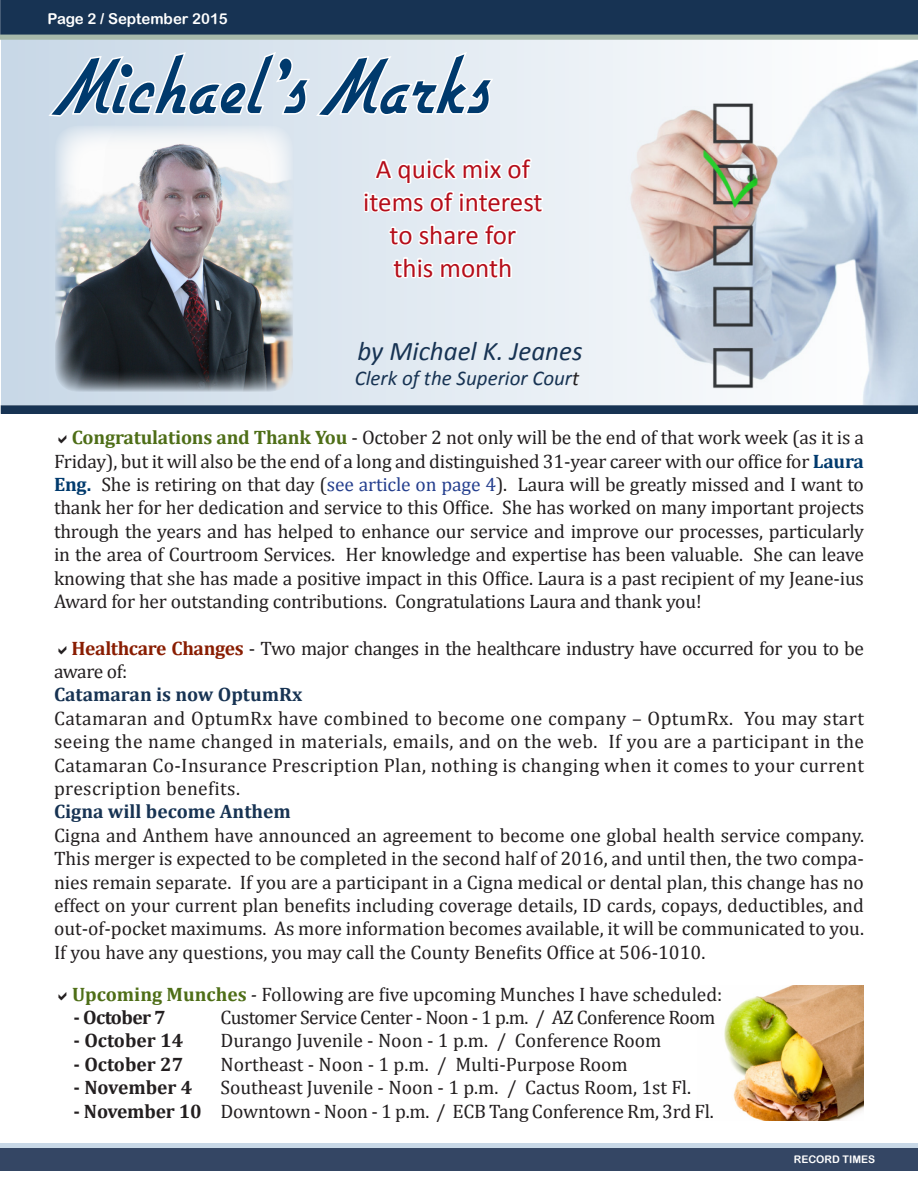
<style>
.page{position:relative;width:918px;height:1188px;background:#fff}
.page>*{position:absolute;margin:0;border:0;box-sizing:border-box;transform-origin:0 0}
.t1{font:93.15px "Gallante";letter-spacing:.01em;color:#003a6d;scale:.87 1}
.t2{font:27px "Calibri";color:#b50e1a}
.t3{font:italic 27px "Calibri";color:#173353}
.t4{font:italic 21px "Calibri";color:#173353}
.t5{font:19.5px/23.4px "Cambria";color:#231f20;text-align:justify}
.t6{font:19.5px/23.4px "Cambria";letter-spacing:-.02em;color:#231f20}
.t7{font:19.5px "Cambria";letter-spacing:-.03em;color:#231f20}
.t8{font:700 19.5px "Cambria";color:#173353}
.t9{font:700 19.5px "Cambria";color:#231f20}
.t10{font:700 19.5px "Cambria";letter-spacing:-.03em;color:#231f20}
.t11{font:15px "Arial Rounded MT Bold";color:#fff}
.t12{font:10.5px "Arial Rounded MT Bold";color:#fff}
.s1{color:#231f20}
.s2{font-weight:700;color:#4e6e17}
.s3{font-weight:700;color:#003a6d}
.s4{color:#253f8e}
.s5{font-weight:700;color:#891d02}
.s6{font-style:italic}
.s7{font-weight:700}
</style>
<div class="page">
<div style="left:0;top:1148px;width:918px;height:23px;background:#344664"></div>
<hr style="left:0;top:1143px;width:918px;height:4px;background:#c8d8e7">
<div style="left:2px;top:406px;width:915px;height:7px;background:#173353"></div>
<div style="left:1px;top:405px;width:917px;height:9px;border:2px solid #173353"></div>
<img style="left:878px;top:61px;width:40px;height:344px">
<svg style="left:1px;top:40px;width:877px;height:365px"></svg>
<svg style="left:45px;top:49px;width:451px;height:69px"></svg>
<svg style="left:361px;top:144px;width:185px;height:71px"></svg>
<svg style="left:387px;top:221px;width:132px;height:27px"></svg>
<svg style="left:391px;top:254px;width:123px;height:27px"></svg>
<div style="left:1px;top:1px;width:916px;height:34px;background:#173353"></div>
<div style="left:0;top:0;width:918px;height:36px;border:2px solid #173353"></div>
<div style="left:0;top:35px;width:918px;height:5px;border:2px solid #a7b9ab"></div>
<img style="left:55px;top:125px;width:238px;height:267px">
<img style="left:724px;top:986px;width:140px;height:134px">
<p class="t11" style="left:48px;top:10px;width:182px">Page 2 / September 2015</p>
<p class="t1" style="left:55px;top:43px;width:497px">Michael’s Marks</p>
<p class="t2" style="left:376px;top:152px;width:156px">A quick mix of</p>
<p class="t2" style="left:363px;top:185px;width:181px">items of interest</p>
<p class="t2" style="left:390px;top:218px;width:128px">to share for</p>
<p class="t2" style="left:393px;top:251px;width:121px">this month</p>
<p class="t3" style="left:358px;top:333px;width:226px">by Michael K. Jeanes</p>
<p class="t4" style="left:355px;top:364px;width:226px">Clerk of the Superior Cour<span class="s1">t</span></p>
<p class="t5" style="left:54px;top:426px;width:812px;text-indent:18px"><span class="s2">Congratulations and Thank You</span> - October 2 not only will be the end of that work week (as it is a Friday), but it will also be the end of a long and distinguished 31-year career with our office for <span class="s3">Laura Eng.</span> She is retiring on that day (<span class="s4">see article on page 4</span>). Laura will be greatly missed and I want to thank her for her dedication and service to this Office. She has worked on many important projects through the years and has helped to enhance our service and improve our processes, particularly in the area of Courtroom Services. Her knowledge and expertise has been valuable. She can leave knowing that she has made a positive impact in this Office. Laura is a past recipient of my Jeane-ius Award for her outstanding contributions. Congratulations Laura and thank you!</p>
<p class="t6" style="left:54px;top:636px;width:812px;text-indent:18px"><span class="s5">Healthcare Changes</span> - Two major changes in the healthcare industry have occurred for you to be aware of:</p>
<p class="t8" style="left:54px;top:681px;width:250px">Catamaran is now OptumRx</p>
<p class="t5" style="left:54px;top:706px;width:812px">Catamaran and OptumRx have combined to become one company – OptumRx. You may start seeing the name changed in materials, emails, and on the web. If you are a participant in the Catamaran Co-Insurance Prescription Plan, nothing is changing when it comes to your current prescription benefits.</p>
<p class="t8" style="left:54px;top:798px;width:238px">Cigna will become Anthem</p>
<p class="t5" style="left:54px;top:823px;width:812px">Cigna and Anthem have announced an agreement to become one global health service company.<br>This merger is expected to be completed in the second half of 2016, and until then, the two compa&shy;nies remain separate. If you are a participant in a Cigna medical or dental plan, this change has no effect on your current plan benefits including coverage details, ID cards, copays, deductibles, and out-of-pocket maximums. As more information becomes available, it will be communicated to you.</p>
<p class="t5" style="left:54px;top:940px;width:653px">If you have any questions, you may call the County Benefits Office at 506-1010.</p>
<p class="t5" style="left:72px;top:982px;width:652px"><span class="s2">Upcoming Munches</span> <span class="s6">-</span> Following are five upcoming Munches I have scheduled:</p>
<p class="t10" style="left:74px;top:1004px;width:94px">- October 7</p>
<p class="t7" style="left:220px;top:1006px;width:496px">Customer Service Center - Noon - 1 p.m. / AZ Conference Room</p>
<p class="t9" style="left:74px;top:1027px;width:111px">- October 14</p>
<p class="t5" style="left:220px;top:1029px;width:443px">Durango Juvenile - Noon - 1 p.m. / Conference Room</p>
<p class="t9" style="left:74px;top:1050px;width:111px">- October 27</p>
<p class="t5" style="left:220px;top:1052px;width:409px">Northeast - Noon - 1 p.m. / Multi-Purpose Room</p>
<p class="t9" style="left:74px;top:1074px;width:120px">- November 4</p>
<p class="t5" style="left:221px;top:1076px;width:472px">Southeast Juvenile - Noon - 1 p.m. / Cactus Room, 1st Fl.</p>
<p class="t5" style="left:74px;top:1099px;width:642px"><span class="s7">- November 10</span> Downtown - Noon - 1 p.m. / ECB Tang Conference Rm, 3rd Fl.</p>
<p class="t12" style="left:794px;top:1153px;width:83px">RECORD TIMES</p>
</div>
